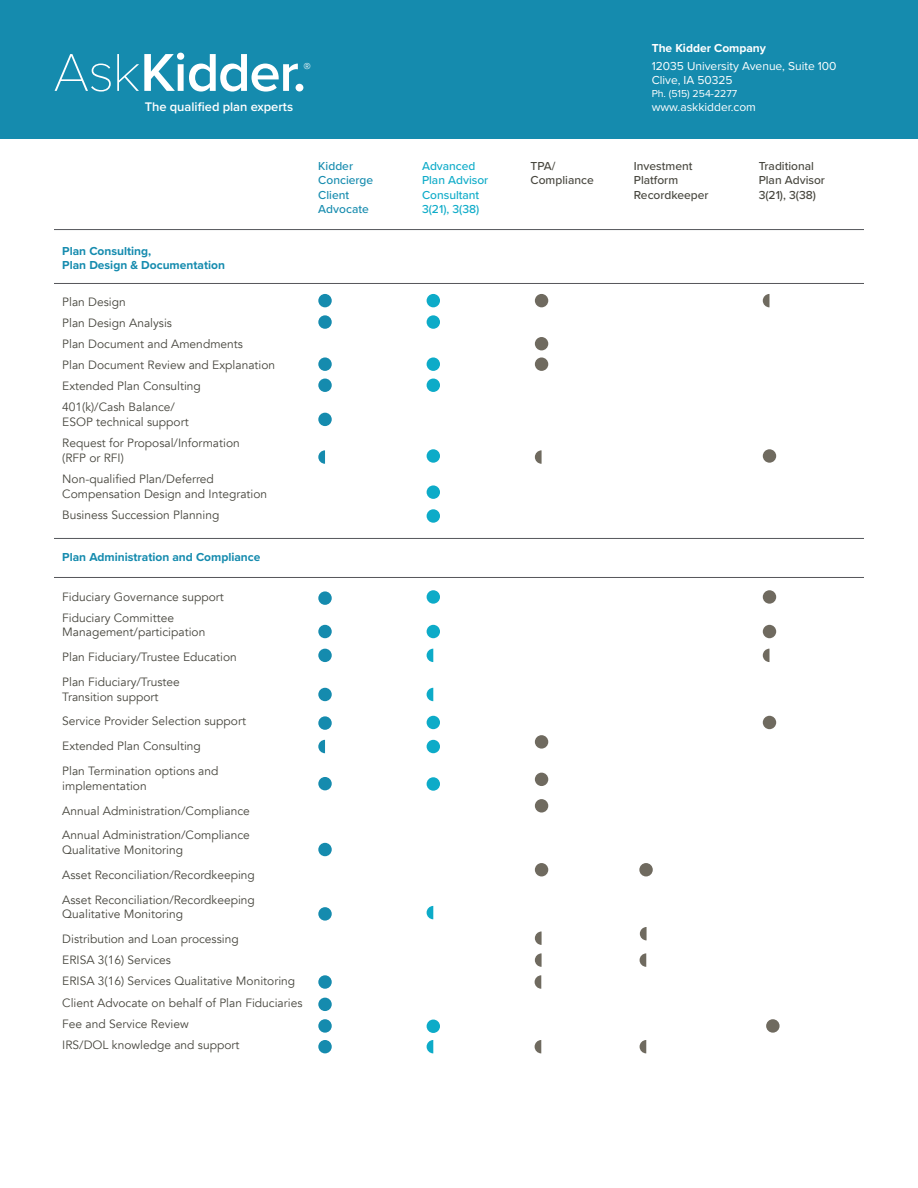
<style>
.page{position:relative;width:918px;height:1188px;background:#fff}
.page>*{position:absolute;margin:0;border:0;box-sizing:border-box;transform-origin:0 0}
.t1{font:15px "Proxima Nova";color:#fff}
.t2{font:600 12.9px "Proxima Nova";color:#fff}
.t3{font:12px/21px "Avenir";color:#47463e}
.t4{font:500 12px/14.4px "Proxima Nova";color:#47463e}
.t5{font:700 12px/14.4px "Proxima Nova";color:#158bae}
.t6{font:12px/13.5px "Proxima Nova";color:#fff}
.t7{font:500 12px/14.4px "Proxima Nova";color:#0dabc8}
.t8{font:500 12px/14.4px "Proxima Nova";color:#158bae}
.t9{font:700 12px "Proxima Nova";color:#fff}
.t10{font:10.5px "Proxima Nova";color:#fff}
</style>
<div class="page">
<div style="left:318px;top:777px;width:14px;height:13px;background:#158bae;border-radius:50%"></div>
<div style="left:0;top:0;width:918px;height:138px;background:#158bae"></div>
<svg style="left:55px;top:54px;width:56px;height:38px"></svg>
<svg style="left:117px;top:53px;width:181px;height:39px"></svg>
<div style="left:296px;top:84px;width:7px;height:8px;background:#fff;border-radius:50%"></div>
<hr style="left:54px;top:229px;width:810px;height:1px;background:#54565a">
<hr style="left:54px;top:538px;width:810px;height:1px;background:#54565a">
<hr style="left:54px;top:283px;width:810px;height:1px;background:#54565a">
<hr style="left:54px;top:577px;width:810px;height:1px;background:#54565a">
<div style="left:318px;top:294px;width:14px;height:13px;background:#158bae;border-radius:50%"></div>
<div style="left:427px;top:294px;width:13px;height:13px;background:#0dabc8;border-radius:50%"></div>
<div style="left:535px;top:294px;width:13px;height:13px;background:#6f6a5f;border-radius:50%"></div>
<div style="left:318px;top:357px;width:14px;height:14px;background:#158bae;border-radius:50%"></div>
<div style="left:427px;top:357px;width:13px;height:14px;background:#0dabc8;border-radius:50%"></div>
<svg style="left:318px;top:450px;width:7px;height:14px"></svg>
<div style="left:427px;top:449px;width:13px;height:14px;background:#0dabc8;border-radius:50%"></div>
<div style="left:763px;top:449px;width:13px;height:14px;background:#6f6a5f;border-radius:50%"></div>
<div style="left:318px;top:315px;width:14px;height:14px;background:#158bae;border-radius:50%"></div>
<div style="left:427px;top:315px;width:13px;height:14px;background:#0dabc8;border-radius:50%"></div>
<div style="left:535px;top:357px;width:13px;height:14px;background:#6f6a5f;border-radius:50%"></div>
<div style="left:535px;top:337px;width:13px;height:13px;background:#6f6a5f;border-radius:50%"></div>
<div style="left:318px;top:379px;width:14px;height:13px;background:#158bae;border-radius:50%"></div>
<div style="left:318px;top:413px;width:14px;height:13px;background:#158bae;border-radius:50%"></div>
<div style="left:427px;top:379px;width:13px;height:13px;background:#0dabc8;border-radius:50%"></div>
<div style="left:427px;top:485px;width:13px;height:14px;background:#0dabc8;border-radius:50%"></div>
<div style="left:427px;top:509px;width:13px;height:14px;background:#0dabc8;border-radius:50%"></div>
<div style="left:318px;top:591px;width:14px;height:14px;background:#158bae;border-radius:50%"></div>
<div style="left:427px;top:590px;width:13px;height:14px;background:#0dabc8;border-radius:50%"></div>
<div style="left:763px;top:590px;width:13px;height:14px;background:#6f6a5f;border-radius:50%"></div>
<div style="left:318px;top:625px;width:14px;height:13px;background:#158bae;border-radius:50%"></div>
<div style="left:427px;top:625px;width:13px;height:13px;background:#0dabc8;border-radius:50%"></div>
<div style="left:763px;top:625px;width:13px;height:13px;background:#6f6a5f;border-radius:50%"></div>
<div style="left:318px;top:649px;width:14px;height:13px;background:#158bae;border-radius:50%"></div>
<div style="left:427px;top:716px;width:13px;height:13px;background:#0dabc8;border-radius:50%"></div>
<div style="left:763px;top:716px;width:13px;height:13px;background:#6f6a5f;border-radius:50%"></div>
<div style="left:318px;top:716px;width:14px;height:14px;background:#158bae;border-radius:50%"></div>
<div style="left:318px;top:688px;width:14px;height:13px;background:#158bae;border-radius:50%"></div>
<div style="left:427px;top:740px;width:13px;height:13px;background:#0dabc8;border-radius:50%"></div>
<div style="left:535px;top:735px;width:13px;height:14px;background:#6f6a5f;border-radius:50%"></div>
<div style="left:318px;top:843px;width:14px;height:13px;background:#158bae;border-radius:50%"></div>
<div style="left:318px;top:907px;width:14px;height:14px;background:#158bae;border-radius:50%"></div>
<div style="left:427px;top:777px;width:13px;height:14px;background:#0dabc8;border-radius:50%"></div>
<div style="left:535px;top:773px;width:13px;height:13px;background:#6f6a5f;border-radius:50%"></div>
<div style="left:535px;top:799px;width:13px;height:14px;background:#6f6a5f;border-radius:50%"></div>
<div style="left:535px;top:863px;width:13px;height:13px;background:#6f6a5f;border-radius:50%"></div>
<div style="left:639px;top:863px;width:14px;height:13px;background:#6f6a5f;border-radius:50%"></div>
<div style="left:318px;top:1019px;width:14px;height:14px;background:#158bae;border-radius:50%"></div>
<div style="left:318px;top:975px;width:14px;height:14px;background:#158bae;border-radius:50%"></div>
<div style="left:318px;top:1040px;width:14px;height:13px;background:#158bae;border-radius:50%"></div>
<div style="left:318px;top:998px;width:14px;height:13px;background:#158bae;border-radius:50%"></div>
<div style="left:427px;top:1020px;width:13px;height:13px;background:#0dabc8;border-radius:50%"></div>
<div style="left:766px;top:1019px;width:14px;height:14px;background:#6f6a5f;border-radius:50%"></div>
<svg style="left:318px;top:740px;width:7px;height:13px"></svg>
<svg style="left:427px;top:649px;width:6px;height:13px"></svg>
<svg style="left:427px;top:688px;width:6px;height:13px"></svg>
<svg style="left:427px;top:906px;width:6px;height:13px"></svg>
<svg style="left:427px;top:1040px;width:6px;height:13px"></svg>
<svg style="left:763px;top:294px;width:7px;height:13px"></svg>
<svg style="left:535px;top:931px;width:7px;height:14px"></svg>
<svg style="left:640px;top:927px;width:7px;height:13px"></svg>
<svg style="left:763px;top:649px;width:7px;height:13px"></svg>
<svg style="left:535px;top:450px;width:7px;height:14px"></svg>
<svg style="left:535px;top:975px;width:6px;height:14px"></svg>
<svg style="left:535px;top:1040px;width:6px;height:13px"></svg>
<svg style="left:535px;top:953px;width:7px;height:14px"></svg>
<svg style="left:640px;top:953px;width:6px;height:14px"></svg>
<svg style="left:640px;top:1040px;width:6px;height:13px"></svg>
<p class="t1" style="left:303px;top:57px;width:9px">®</p>
<p class="t2" style="left:145px;top:98px;width:150px">The qualified plan experts</p>
<p class="t9" style="left:652px;top:39px;width:116px">The Kidder Company</p>
<p class="t6" style="left:652px;top:59px;width:186px">12035 University Avenue, Suite 100<br>Clive, IA 50325</p>
<p class="t10" style="left:652px;top:86px;width:87px">Ph. (515) 254-2277</p>
<p class="t6" style="left:652px;top:99px;width:106px">www.askkidder.com</p>
<p class="t5" style="left:62px;top:243px;width:164px">Plan Consulting,<br>Plan Design &amp; Documentation</p>
<p class="t3" style="left:62px;top:292px;width:214px">Plan Design<br>Plan Design Analysis<br>Plan Document and Amendments<br>Plan Document Review and Explanation<br>Extended Plan Consulting<br>401(k)/Cash Balance/</p>
<p class="t3" style="left:62px;top:412px;width:179px">ESOP technical support<br>Request for Proposal/Information</p>
<p class="t3" style="left:62px;top:448px;width:153px">(RFP or RFI)<br>Non-qualified Plan/Deferred</p>
<p class="t3" style="left:62px;top:484px;width:206px">Compensation Design and Integration<br>Business Succession Planning</p>
<p class="t5" style="left:62px;top:550px;width:200px">Plan Administration and Compliance</p>
<p class="t3" style="left:62px;top:587px;width:163px">Fiduciary Governance support<br>Fiduciary Committee</p>
<p class="t3" style="left:62px;top:620px;width:176px;line-height:24.9px">Management/participation<br>Plan Fiduciary/Trustee Education<br>Plan Fiduciary/Trustee</p>
<p class="t3" style="left:62px;top:684px;width:185px;line-height:24.9px">Transition support<br>Service Provider Selection support<br>Extended Plan Consulting<br>Plan Termination options and</p>
<p class="t3" style="left:62px;top:773px;width:189px;line-height:24.9px">implementation<br>Annual Administration/Compliance<br>Annual Administration/Compliance</p>
<p class="t3" style="left:62px;top:837px;width:194px;line-height:24.9px">Qualitative Monitoring<br>Asset Reconciliation/Recordkeeping<br>Asset Reconciliation/Recordkeeping</p>
<p class="t3" style="left:62px;top:902px;width:178px;line-height:24.9px">Qualitative Monitoring<br>Distribution and Loan processing</p>
<p class="t3" style="left:62px;top:950px;width:234px">ERISA 3(16) Services<br>ERISA 3(16) Services Qualitative Monitoring</p>
<p class="t3" style="left:62px;top:993px;width:242px">Client Advocate on behalf of Plan Fiduciaries<br>Fee and Service Review<br>IRS/DOL knowledge and support</p>
<p class="t8" style="left:318px;top:158px;width:56px">Kidder<br>Concierge<br>Client<br>Advocate</p>
<p class="t7" style="left:422px;top:158px;width:68px">Advanced<br>Plan Advisor<br>Consultant<br>3(21), 3(38)</p>
<p class="t4" style="left:531px;top:158px;width:65px">TPA/<br>Compliance</p>
<p class="t4" style="left:634px;top:158px;width:76px">Investment<br>Platform<br>Recordkeeper</p>
<p class="t4" style="left:759px;top:158px;width:68px">Traditional<br>Plan Advisor<br>3(21), 3(38)</p>
</div>
